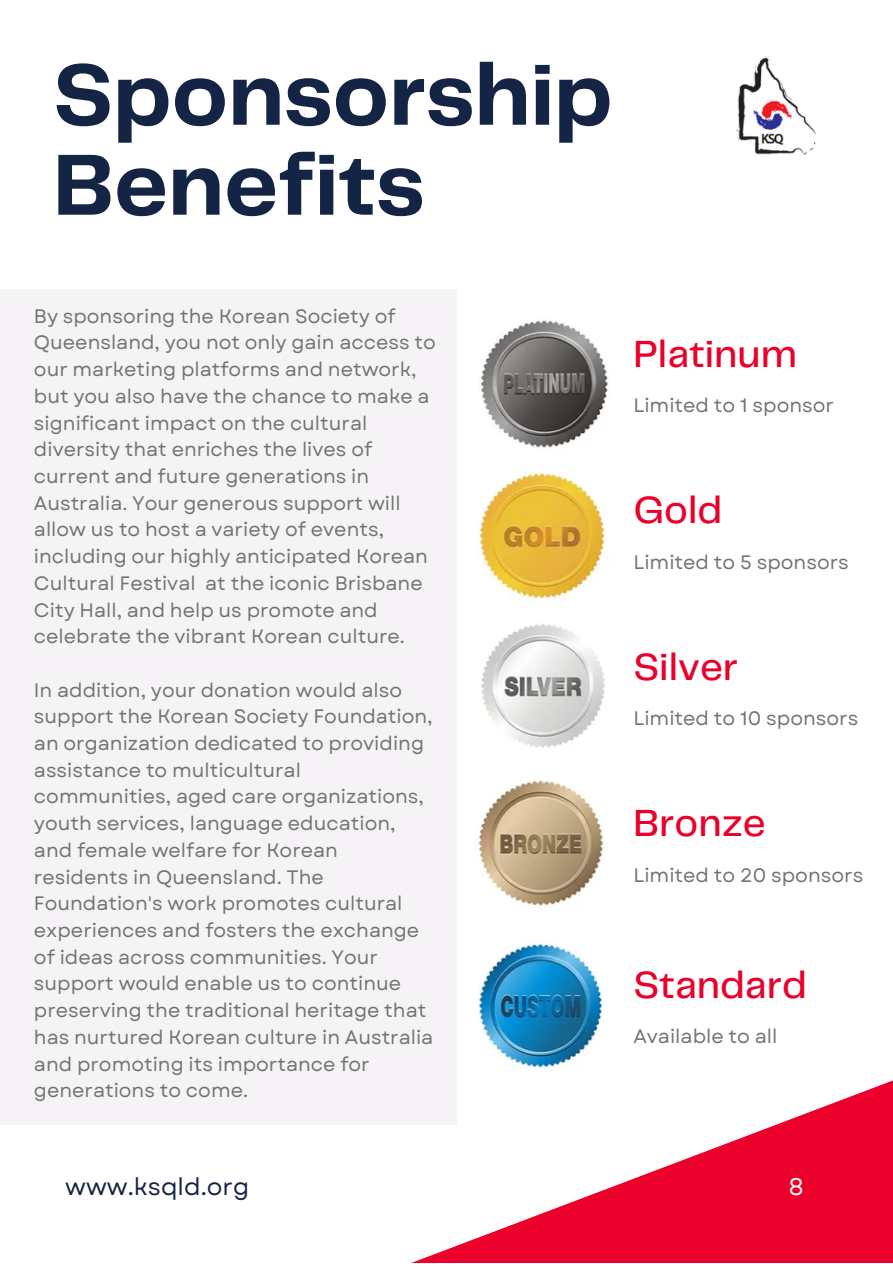
<style>
.page{position:relative;width:893px;height:1264px;background:#fff}
.page>*{position:absolute;margin:0;border:0;box-sizing:border-box;transform-origin:0 0}
.t1{font:700 89.85px/89.8px "Telegraf";color:#142445}
.t2{font:500 39.3px "Telegraf";color:#eb002b}
.t3{font:24px "Garet";color:#142445}
.t4{font:24px "Garet";color:#fff}
.t5{font:19.5px "Garet";color:#737373}
.t6{font:19.35px/26.7px "Garet";color:#737373}
</style>
<div class="page">
<svg style="left:309px;top:824px;width:471px;height:438px"></svg>
<svg style="left:780px;top:1081px;width:112px;height:181px;background:#ed1d43"></svg>
<div style="left:0;top:290px;width:456px;height:834px;background:#f5f3f5"></div>
<img style="left:736px;top:55px;width:80px;height:100px">
<img style="left:475px;top:780px;width:132px;height:138px">
<img style="left:481px;top:624px;width:124px;height:124px">
<img style="left:477px;top:472px;width:129px;height:129px">
<img style="left:479px;top:320px;width:129px;height:128px">
<img style="left:473px;top:929px;width:130px;height:151px">
<p class="t1" style="left:53px;top:55px;width:561px">Sponsorship<br>Benefits</p>
<p class="t6" style="left:34px;top:302px;width:403px">By sponsoring the Korean Society of Queensland, you not only gain access to our marketing platforms and network, but you also have the chance to make a significant impact on the cultural diversity that enriches the lives of current and future generations in Australia. Your generous support will allow us to host a variety of events, including our highly anticipated Korean Cultural Festival at the iconic Brisbane City Hall, and help us promote and celebrate the vibrant Korean culture.</p>
<p class="t6" style="left:34px;top:676px;width:401px">In addition, your donation would also support the Korean Society Foundation, an organization dedicated to providing assistance to multicultural communities, aged care organizations, youth services, language education, and female welfare for Korean residents in Queensland. The Foundation's work promotes cultural experiences and fosters the exchange of ideas across communities. Your support would enable us to continue preserving the traditional heritage that has nurtured Korean culture in Australia and promoting its importance for generations to come.</p>
<p class="t2" style="left:633px;top:337px;width:165px">Platinum</p>
<p class="t5" style="left:633px;top:391px;width:202px">Limited to 1 sponsor</p>
<p class="t2" style="left:633px;top:493px;width:90px">Gold</p>
<p class="t5" style="left:633px;top:548px;width:217px">Limited to 5 sponsors</p>
<p class="t2" style="left:633px;top:650px;width:106px">Silver</p>
<p class="t5" style="left:633px;top:704px;width:226px">Limited to 10 sponsors</p>
<p class="t2" style="left:633px;top:806px;width:134px">Bronze</p>
<p class="t5" style="left:633px;top:860px;width:231px">Limited to 20 sponsors</p>
<p class="t2" style="left:633px;top:967px;width:175px">Standard</p>
<p class="t5" style="left:633px;top:1022px;width:145px">Available to all</p>
<p class="t3" style="left:65px;top:1168px;width:185px">www.ksqld.org</p>
<p class="t4" style="left:788px;top:1168px;width:16px">8</p>
</div>
